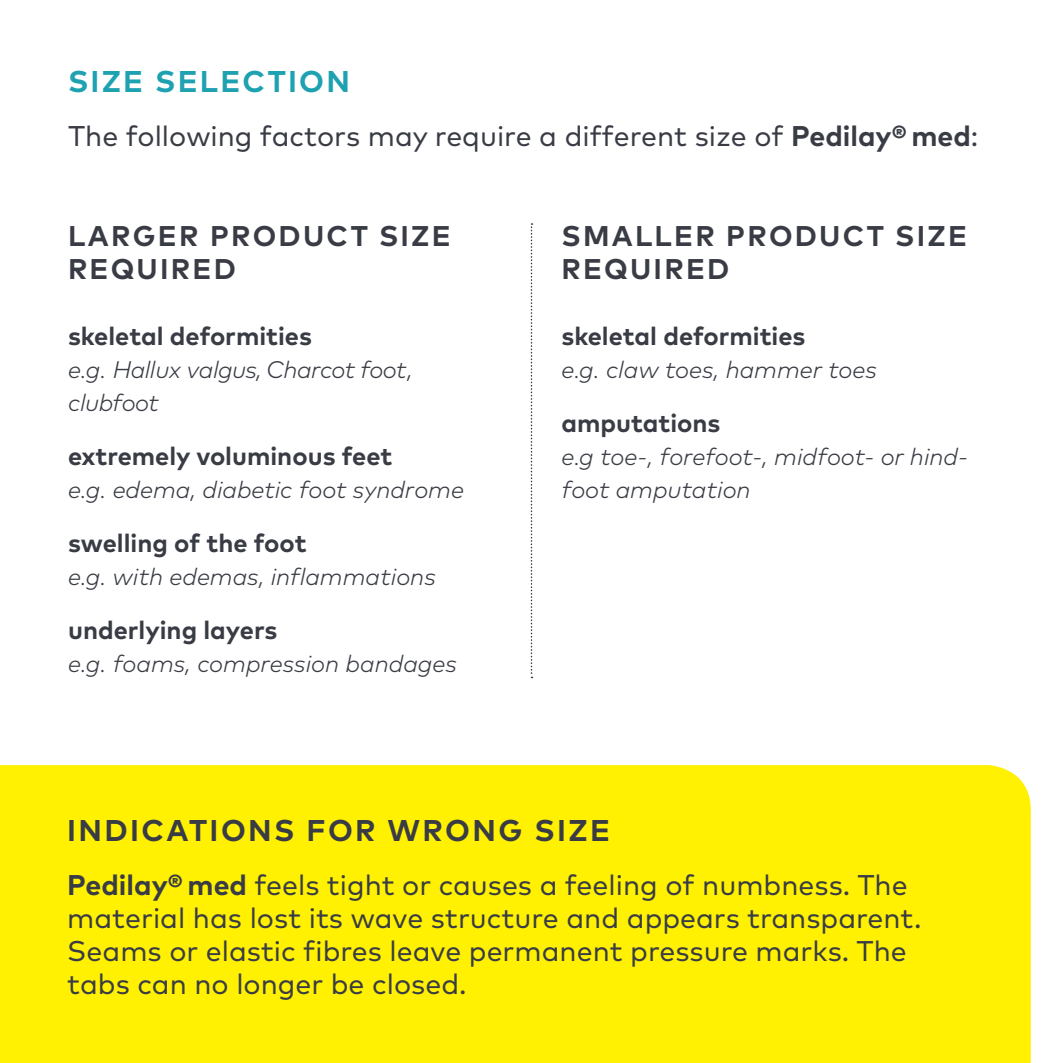
<style>
.page{position:relative;width:1063px;height:1063px;background:#fff}
.page>*{position:absolute;margin:0;border:0;box-sizing:border-box;transform-origin:0 0}
.t1{font:700 30px "Mark Pro";letter-spacing:.08em;color:#393c44}
.t2{font:700 30px "Mark Pro";letter-spacing:.075em;color:#1ea1b0}
.t3{font:28.5px/33px "Mark Pro";color:#393c44}
.t4{font:700 28.5px "Mark Pro";letter-spacing:.08em;color:#393c44}
.t5{font:700 25.5px "Mark Pro";color:#393c44}
.t6{font:italic 300 24px/33px "Mark Pro";color:#393c44}
.t7{font:italic 300 24px/33px "Mark Pro";letter-spacing:-.02em;color:#393c44}
.s1{font-weight:700}
</style>
<div class="page">
<div style="left:0;top:765px;width:1031px;height:298px;background:#fff101"></div>
<svg style="left:531px;top:223px;width:1px;height:455px"></svg>
<p class="t2" style="left:68px;top:58px;width:283px">SIZE SELECTION</p>
<p class="t3" style="left:68px;top:117px;width:912px">The following factors may require a different size of <span class="s1">Pedilay® med</span>:</p>
<p class="t4" style="left:68px;top:214px;width:43px">Larger</p>
<p class="t4" style="left:210px;top:214px;width:188px">product size</p>
<p class="t4" style="left:68px;top:247px;width:88px">require</p>
<p class="t4" style="left:214px;top:247px;width:24px">d</p>
<p class="t5" style="left:68px;top:316px;width:246px">skeletal deformities</p>
<p class="t7" style="left:68px;top:351px;width:346px">e.g. Hallux valgus, Charcot foot, clubfoot</p>
<p class="t5" style="left:68px;top:436px;width:326px">extremely voluminous feet</p>
<p class="t6" style="left:68px;top:471px;width:398px">e.g. edema, diabetic foot syndrome</p>
<p class="t5" style="left:68px;top:523px;width:240px">swelling of the foot</p>
<p class="t6" style="left:68px;top:558px;width:369px">e.g. with edemas, inflammations</p>
<p class="t5" style="left:68px;top:610px;width:211px">underlying layers</p>
<p class="t6" style="left:68px;top:645px;width:390px">e.g. foams, compression bandages</p>
<p class="t4" style="left:562px;top:214px;width:44px">Smaller</p>
<p class="t4" style="left:726px;top:214px;width:188px">product size</p>
<p class="t4" style="left:561px;top:247px;width:88px">require</p>
<p class="t4" style="left:707px;top:247px;width:24px">d</p>
<p class="t5" style="left:562px;top:316px;width:246px">skeletal deformities</p>
<p class="t6" style="left:562px;top:351px;width:317px">e.g. claw toes, hammer toes</p>
<p class="t5" style="left:562px;top:403px;width:161px">amputations</p>
<p class="t6" style="left:562px;top:438px;width:408px">e.g toe-, forefoot-, midfoot- or hind&shy;foot amputation</p>
<p class="t1" style="left:67px;top:808px;width:544px">INDICATIONS FOR WRONG SIZE</p>
<p class="t3" style="left:67px;top:867px;width:856px"><span class="s1">Pedilay® med</span> feels tight or causes a feeling of numbness. The material has lost its wave structure and appears transparent.<br>Seams or elastic fibres leave permanent pressure marks. The tabs can no longer be closed.</p>
</div>
